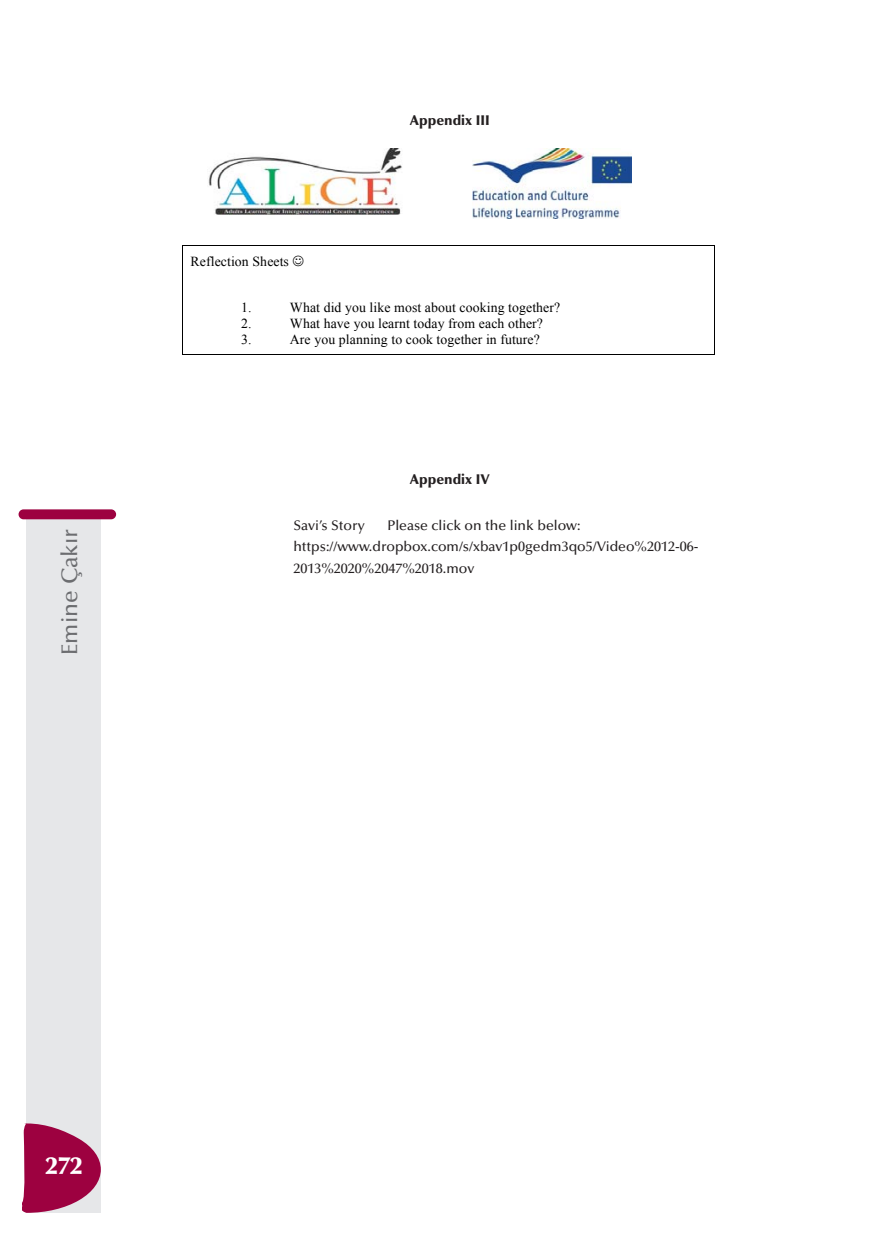
<style>
.page{position:relative;width:869px;height:1241px;background:#fff}
.page>*{position:absolute;margin:0;border:0;box-sizing:border-box;transform-origin:0 0}
.t1{font:900 24.5px "Optima";color:#fff}
.t2{font:500 22.75px "Optima";color:#6c6d70}
.t3{font:500 14px/21.3px "Optima";color:#231f20}
.t4{font:900 14px "Optima";color:#231f20}
.t5{font:13.83px "Times New Roman";letter-spacing:.005em;color:#000}
</style>
<div class="page">
<hr style="left:183px;top:245px;width:531px;height:1px;background:#000">
<hr style="left:182px;top:246px;width:1px;height:108px;background:#000">
<hr style="left:183px;top:354px;width:531px;height:1px;background:#000">
<hr style="left:714px;top:246px;width:1px;height:108px;background:#000">
<img style="left:208px;top:148px;width:194px;height:67px">
<img style="left:472px;top:148px;width:159px;height:70px">
<div style="left:27px;top:517px;width:74px;height:695px;background:#e6e7e9"></div>
<div style="left:19px;top:509px;width:97px;height:10px;background:#9d0140;border-radius:5px"></div>
<svg style="left:22px;top:1122px;width:79px;height:90px"></svg>
<h2 class="t2" style="left:61px;top:655px;width:128px;rotate:-90deg">Emine Çakır</h2>
<p class="t4" style="left:410px;top:115px;width:81px">Appendix III</p>
<p class="t5" style="left:190px;top:253px;width:100px">Reflection Sheets</p>
<p class="t5" style="left:241px;top:299px;width:12px">1.</p>
<p class="t5" style="left:290px;top:299px;width:272px">What did you like most about cooking together?</p>
<p class="t5" style="left:241px;top:315px;width:12px">2.</p>
<p class="t5" style="left:290px;top:315px;width:254px">What have you learnt today from each other?</p>
<p class="t5" style="left:241px;top:331px;width:12px">3.</p>
<p class="t5" style="left:290px;top:331px;width:251px">Are you planning to cook together in future?</p>
<p class="t4" style="left:410px;top:474px;width:81px">Appendix IV</p>
<p class="t3" style="left:293px;top:516px;width:406px;text-indent:94px">Please click on the link below: https://www.dropbox.com/s/xbav1p0gedm3qo5/Video%2012-06-<br>2013%2020%2047%2018.mov</p>
<p class="t3" style="left:293px;top:516px;width:73px">Savi’s Story</p>
<h1 class="t1" style="left:45px;top:1155px;width:38px">272</h1>
</div>
